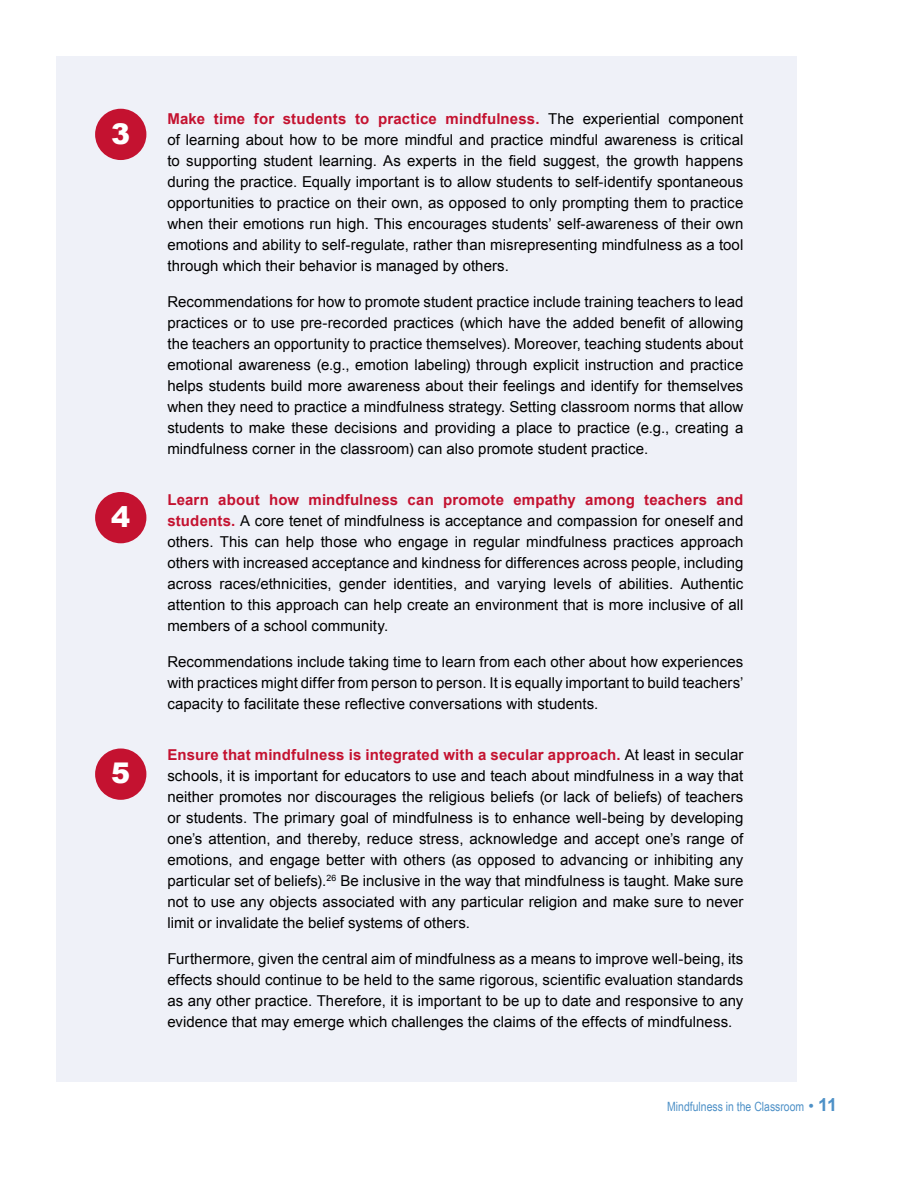
<style>
.page{position:relative;width:918px;height:1188px;background:#fff}
.page>*{position:absolute;margin:0;border:0;box-sizing:border-box;transform-origin:0 0}
.t1{font:900 28.5px "Arial";color:#fff}
.t2{font:15px/21px "Arial";letter-spacing:.005em;color:#000;text-align:justify}
.t3{font:12.75px "Arial Narrow";color:#0061af}
.s1{font-weight:700;color:#c41230}
.s2{font-family:"The Mix Semi Light Caps";font-size:18px}
.s3{font-family:"Arial";font-weight:700;font-size:18px}
</style>
<div class="page">
<div style="left:56px;top:56px;width:741px;height:1026px;background:#eef0f8"></div>
<div style="left:95px;top:109px;width:51px;height:51px;background:#c41230;border-radius:50%"></div>
<div style="left:95px;top:492px;width:51px;height:51px;background:#c41230;border-radius:50%"></div>
<div style="left:95px;top:749px;width:51px;height:51px;background:#c41230;border-radius:50%"></div>
<h1 class="t1" style="left:111px;top:113px;width:21px">3</h1>
<h1 class="t1" style="left:111px;top:496px;width:21px">4</h1>
<h1 class="t1" style="left:111px;top:753px;width:21px">5</h1>
<p class="t2" style="left:167px;top:109px;width:578px"><span class="s1">Make time for students to practice mindfulness.</span> The experiential component of learning about how to be more mindful and practice mindful awareness is critical to supporting student learning. As experts in the field suggest, the growth happens during the practice. Equally important is to allow students to self-identify spontaneous opportunities to practice on their own, as opposed to only prompting them to practice when their emotions run high. This encourages students’ self-awareness of their own emotions and ability to self-regulate, rather than misrepresenting mindfulness as a tool through which their behavior is managed by others.</p>
<p class="t2" style="left:167px;top:292px;width:578px">Recommendations for how to promote student practice include training teachers to lead practices or to use pre-recorded practices (which have the added benefit of allowing the teachers an opportunity to practice themselves). Moreover, teaching students about emotional awareness (e.g., emotion labeling) through explicit instruction and practice helps students build more awareness about their feelings and identify for themselves when they need to practice a mindfulness strategy. Setting classroom norms that allow students to make these decisions and providing a place to practice (e.g., creating a mindfulness corner in the classroom) can also promote student practice.</p>
<p class="t2" style="left:167px;top:490px;width:578px"><span class="s1">Learn about how mindfulness can promote empathy among teachers and students.</span> A core tenet of mindfulness is acceptance and compassion for oneself and others. This can help those who engage in regular mindfulness practices approach others with increased acceptance and kindness for differences across people, including across races/ethnicities, gender identities, and varying levels of abilities. Authentic attention to this approach can help create an environment that is more inclusive of all members of a school community.</p>
<p class="t2" style="left:167px;top:652px;width:578px">Recommendations include taking time to learn from each other about how experiences with practices might differ from person to person. It is equally important to build teachers’ capacity to facilitate these reflective conversations with students.</p>
<p class="t2" style="left:167px;top:745px;width:578px"><span class="s1">Ensure that mindfulness is integrated with a secular approach.</span> At least in secular schools, it is important for educators to use and teach about mindfulness in a way that neither promotes nor discourages the religious beliefs (or lack of beliefs) of teachers or students. The primary goal of mindfulness is to enhance well-being by developing one’s attention, and thereby, reduce stress, acknowledge and accept one’s range of emotions, and engage better with others (as opposed to advancing or inhibiting any particular set of beliefs).<sup>26</sup> Be inclusive in the way that mindfulness is taught. Make sure not to use any objects associated with any particular religion and make sure to never limit or invalidate the belief systems of others.</p>
<p class="t2" style="left:167px;top:949px;width:578px">Furthermore, given the central aim of mindfulness as a means to improve well-being, its effects should continue to be held to the same rigorous, scientific evaluation standards as any other practice. Therefore, it is important to be up to date and responsive to any evidence that may emerge which challenges the claims of the effects of mindfulness.</p>
<p class="t3" style="left:667px;top:1097px;width:172px">Mindfulness in the Classroom <span class="s2">•</span> <span class="s3">11</span></p>
</div>
